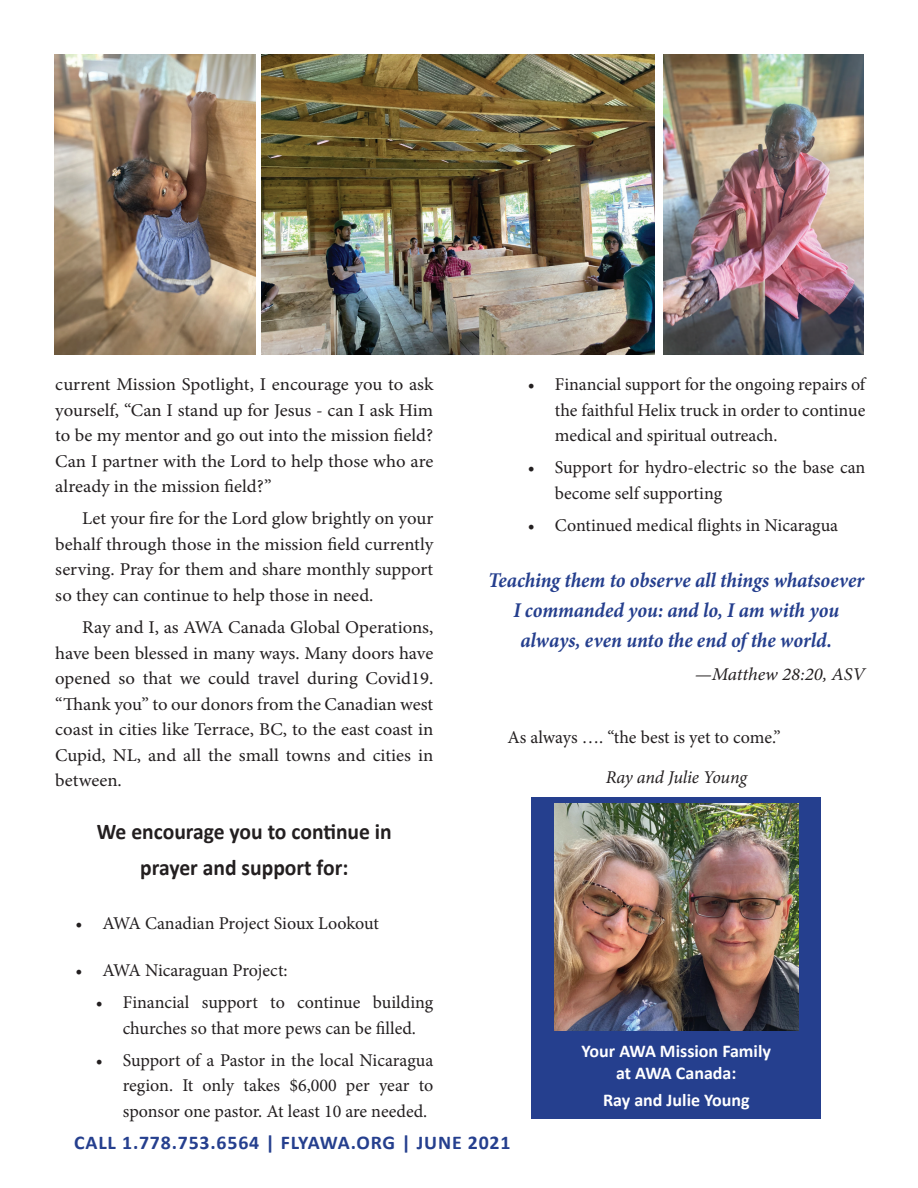
<style>
.page{position:relative;width:918px;height:1188px;background:#fff}
.page>*{position:absolute;margin:0;border:0;box-sizing:border-box;transform-origin:0 0}
.t1{font:700 22.5px/36px "Calibri";color:#231f20;text-align:center;scale:.96 1}
.t2{font:italic 700 21px/30px "Minion Pro";letter-spacing:-.005em;color:#253f8e;text-align:center;scale:.94 1}
.t3{font:700 19.5px "Calibri";letter-spacing:.04em;color:#253f8e}
.t4{font:18px/25.5px "Minion Pro";color:#231f20;text-align:justify;scale:1.04 1}
.t5{font:18px/25.5px "Minion Pro";color:#231f20;text-align:justify}
.t6{font:700 18px/21.6px "Calibri";color:#fff;text-align:center}
.t7{font:italic 18px "Minion Pro";letter-spacing:-.01em;color:#231f20;scale:1.05 1}
.t8{font:italic 18px "Minion Pro";letter-spacing:-.01em;color:#231f20}
</style>
<div class="page">
<div style="left:532px;top:797px;width:289px;height:322px;background:#253f8e"></div>
<img style="left:554px;top:804px;width:245px;height:227px">
<img style="left:54px;top:54px;width:201px;height:300px">
<img style="left:663px;top:54px;width:201px;height:300px">
<img style="left:261px;top:54px;width:394px;height:300px">
<p class="t4" style="left:55px;top:372px;width:365px">current Mission Spotlight, I encourage you to ask yourself, “Can I stand up for Jesus - can I ask Him to be my mentor and go out into the mission field?<br>Can I partner with the Lord to help those who are already in the mission field?”</p>
<p class="t4" style="left:55px;top:506px;width:365px;text-indent:27px">Let your fire for the Lord glow brightly on your behalf through those in the mission field currently serving. Pray for them and share monthly support so they can continue to help those in need.</p>
<p class="t4" style="left:55px;top:615px;width:365px;text-indent:27px">Ray and I, as AWA Canada Global Operations, have been blessed in many ways. Many doors have opened so that we could travel during Covid19. “Thank you” to our donors from the Canadian west coast in cities like Terrace, BC, to the east coast in Cupid, NL, and all the small towns and cities in between.</p>
<p class="t1" style="left:97px;top:814px;width:309px">We encourage you to continue in prayer and support for:</p>
<p class="t5" style="left:76px;top:910px;width:305px">• AWA Canadian Project Sioux Lookout</p>
<p class="t5" style="left:76px;top:957px;width:214px">• AWA Nicaraguan Project:</p>
<p class="t5" style="left:96px;top:990px;width:339px;text-align:center">• Financial support to continue building churches so that more pews can be filled.</p>
<p class="t5" style="left:123px;top:1047px;width:312px;text-indent:-27px">• Support of a Pastor in the local Nicaragua region. It only takes $6,000 per year to sponsor one pastor. At least 10 are needed.</p>
<p class="t5" style="left:555px;top:372px;width:312px;text-indent:-27px">• Financial support for the ongoing repairs of the faithful Helix truck in order to continue medical and spiritual outreach.</p>
<p class="t5" style="left:555px;top:455px;width:312px;text-indent:-27px">• Support for hydro-electric so the base can become self supporting</p>
<p class="t5" style="left:528px;top:513px;width:312px">• Continued medical flights in Nicaragua</p>
<p class="t2" style="left:488px;top:564px;width:402px">Teaching them to observe all things whatsoever<br>I commanded you: and lo, I am with you always, even unto the end of the world.</p>
<p class="t7" style="left:695px;top:662px;width:164px">—Matthew 28:20, ASV</p>
<p class="t5" style="left:508px;top:725px;width:275px">As always …. “the best is yet to come.”</p>
<p class="t8" style="left:606px;top:765px;width:143px">Ray and Julie Young</p>
<p class="t6" style="left:582px;top:1041px;width:191px">Your AWA Mission Family at AWA Canada:</p>
<p class="t6" style="left:603px;top:1089px;width:148px">Ray and Julie Young</p>
<p class="t3" style="left:74px;top:1130px;width:438px">CALL 1.778.753.6564 | FLYAWA.ORG | JUNE 2021</p>
</div>
